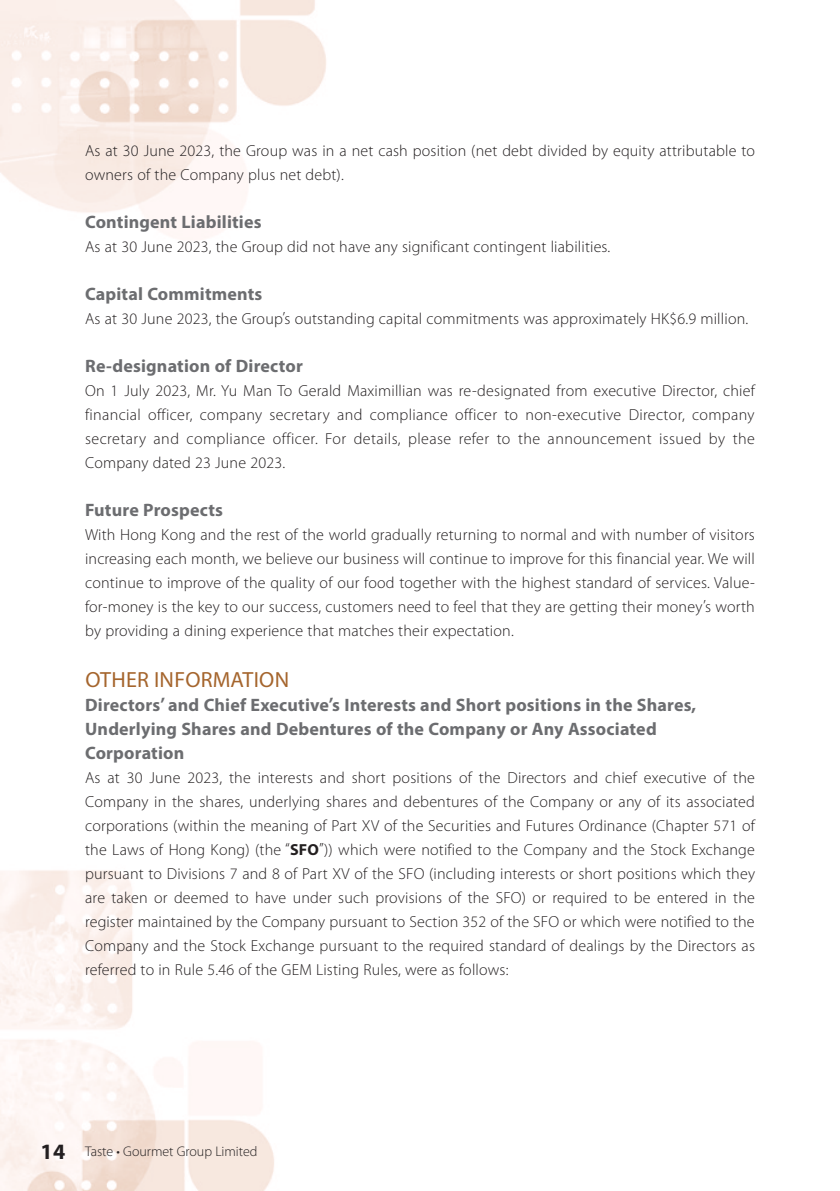
<style>
.page{position:relative;width:840px;height:1191px;background:#fff}
.page>*{position:absolute;margin:0;border:0;box-sizing:border-box;transform-origin:0 0}
.t1{font:22px "Myriad Pro";letter-spacing:.01em;color:#a5652d}
.t2{font:700 18px/24px "Myriad Pro";letter-spacing:.01em;color:#6c6d70}
.t3{font:300 16px/24px "Myriad Pro";letter-spacing:.01em;color:#231f20;text-align:justify}
.t4{font:300 14px "Myriad Pro";letter-spacing:-.005em;color:#231f20}
.s1{font-weight:700}
.s2{font-weight:700;font-size:22px}
</style>
<div class="page">
<img style="left:0;top:0;width:326px;height:1191px">
<p class="t3" style="left:85px;top:138px;width:671px">As at 30 June 2023, the Group was in a net cash position (net debt divided by equity attributable to owners of the Company plus net debt).</p>
<p class="t2" style="left:85px;top:209px;width:178px">Contingent Liabilities</p>
<p class="t3" style="left:85px;top:234px;width:526px">As at 30 June 2023, the Group did not have any significant contingent liabilities.</p>
<p class="t2" style="left:85px;top:281px;width:179px">Capital Commitments</p>
<p class="t3" style="left:85px;top:306px;width:664px">As at 30 June 2023, the Group’s outstanding capital commitments was approximately HK$6.9 million.</p>
<p class="t2" style="left:85px;top:353px;width:219px">Re-designation of Director</p>
<p class="t3" style="left:85px;top:378px;width:671px">On 1 July 2023, Mr. Yu Man To Gerald Maximillian was re-designated from executive Director, chief financial officer, company secretary and compliance officer to non-executive Director, company secretary and compliance officer. For details, please refer to the announcement issued by the Company dated 23 June 2023.</p>
<p class="t2" style="left:85px;top:497px;width:139px">Future Prospects</p>
<p class="t3" style="left:85px;top:522px;width:671px">With Hong Kong and the rest of the world gradually returning to normal and with number of visitors increasing each month, we believe our business will continue to improve for this financial year. We will continue to improve of the quality of our food together with the highest standard of services. Value&shy;for-money is the key to our success, customers need to feel that they are getting their money’s worth by providing a dining experience that matches their expectation.</p>
<h1 class="t1" style="left:85px;top:666px;width:205px">OTHER INFORMATION</h1>
<p class="t2" style="left:85px;top:692px;width:612px">Directors’ and Chief Executive’s Interests and Short positions in the Shares,<br>Underlying Shares and Debentures of the Company or Any Associated<br>Corporation</p>
<p class="t3" style="left:85px;top:765px;width:671px">As at 30 June 2023, the interests and short positions of the Directors and chief executive of the Company in the shares, underlying shares and debentures of the Company or any of its associated corporations (within the meaning of Part XV of the Securities and Futures Ordinance (Chapter 571 of the Laws of Hong Kong) (the “<span class="s1">SFO</span>”)) which were notified to the Company and the Stock Exchange pursuant to Divisions 7 and 8 of Part XV of the SFO (including interests or short positions which they are taken or deemed to have under such provisions of the SFO) or required to be entered in the register maintained by the Company pursuant to Section 352 of the SFO or which were notified to the Company and the Stock Exchange pursuant to the required standard of dealings by the Directors as referred to in Rule 5.46 of the GEM Listing Rules, were as follows:</p>
<p class="t4" style="left:40px;top:1143px;width:218px"><span class="s2">14</span> Taste • Gourmet Group Limited</p>
</div>
